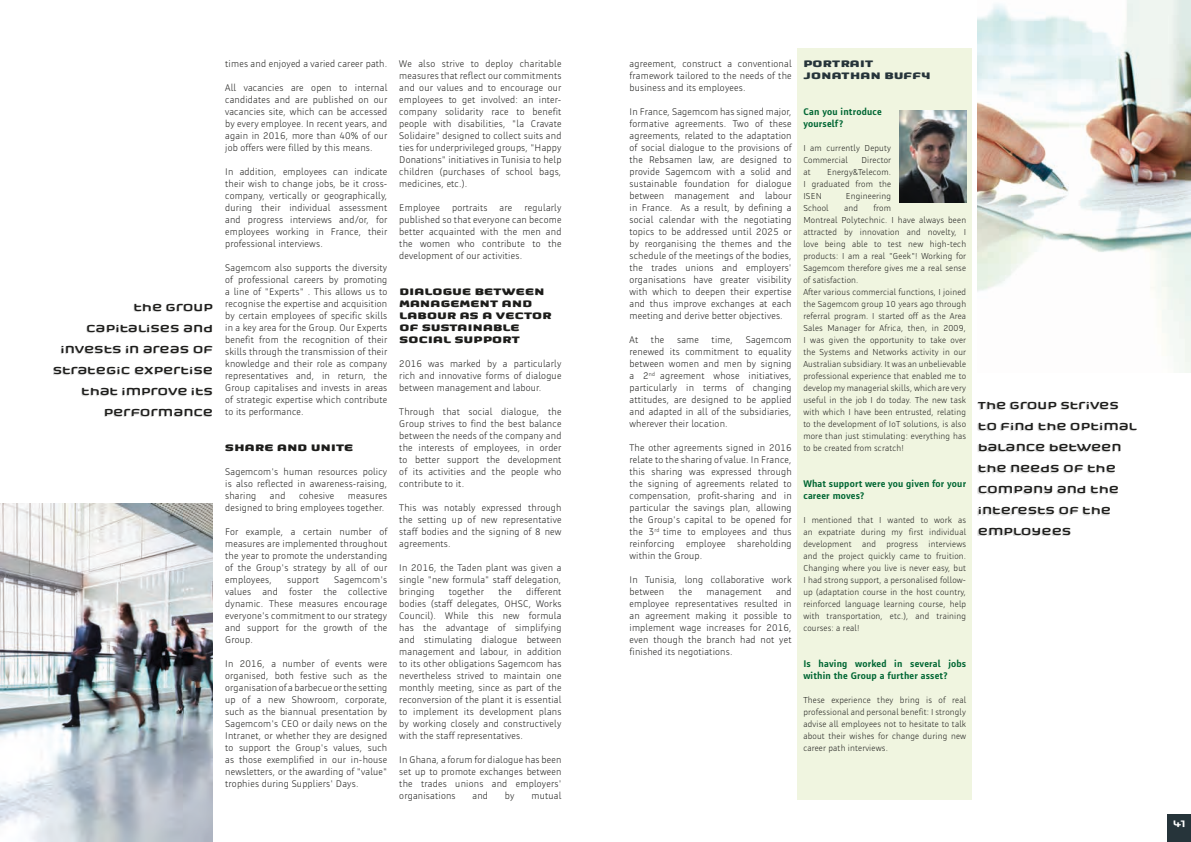
<style>
.page{position:relative;width:1191px;height:842px;background:#fff}
.page>*{position:absolute;margin:0;border:0;box-sizing:border-box;transform-origin:0 0}
.t1{font:13px/21px "Sagemcom Title";color:#1d1d1b}
.t2{font:900 12px/12px "Sagemcom Title";letter-spacing:.03em;color:#1d1d1b}
.t3{font:900 12px/12px "Sagemcom Title";letter-spacing:.03em;color:#26343a}
.t4{font:12px "Sagemcom Title";color:#fff}
.t5{font:300 10px/12px "Sagemcom Type";letter-spacing:.02em;color:#1d1d1b;text-align:justify}
.t6{font:700 10px/12px "Sagemcom Type";letter-spacing:.02em;color:#063}
.t7{font:300 9px/12px "Sagemcom Type";letter-spacing:.02em;color:#1d1d1b;text-align:justify}
</style>
<div class="page">
<div style="left:1167px;top:814px;width:24px;height:28px;background:#26343a"></div>
<div style="left:977px;top:403px;width:159px;height:133px;background:#1d1d1b;opacity:.15"></div>
<img style="left:977px;top:0;width:214px;height:372px">
<img style="left:0;top:503px;width:213px;height:339px">
<div style="left:797px;top:48px;width:174px;height:751px;background:#f0f5e0"></div>
<img style="left:899px;top:111px;width:67px;height:91px">
<div style="left:53px;top:304px;width:158px;height:113px;background:#1d1d1b;opacity:.15"></div>
<h1 class="t1" style="left:53px;top:297px;width:162px;text-align:right">the Group capitalises and invests in areas of strategic expertise that improve its performance</h1>
<p class="t5" style="left:225px;top:58px;width:164px">times and enjoyed a varied career path.</p>
<p class="t5" style="left:225px;top:82px;width:164px">All vacancies are open to internal candidates and are published on our vacancies site, which can be accessed by every employee. In recent years, and again in 2016, more than 40% of our job offers were filled by this means.</p>
<p class="t5" style="left:225px;top:166px;width:164px">In addition, employees can indicate their wish to change jobs, be it cross&shy;company, vertically or geographically, during their individual assessment and progress interviews and/or, for employees working in France, their professional interviews.</p>
<p class="t5" style="left:225px;top:262px;width:164px">Sagemcom also supports the diversity of professional careers by promoting a line of "Experts" . This allows us to recognise the expertise and acquisition by certain employees of specific skills in a key area for the Group. Our Experts benefit from the recognition of their skills through the transmission of their knowledge and their role as company representatives and, in return, the Group capitalises and invests in areas of strategic expertise which contribute to its performance.</p>
<p class="t2" style="left:225px;top:442px;width:129px">SHARE AND UNITE</p>
<p class="t5" style="left:225px;top:466px;width:164px">Sagemcom's human resources policy is also reflected in awareness-raising, sharing</p>
<p class="t5" style="left:270px;top:490px;width:17px">and</p>
<p class="t5" style="left:299px;top:490px;width:37px">cohesive</p>
<p class="t5" style="left:225px;top:490px;width:164px;text-align:right">measures<br>designed to bring employees together.</p>
<p class="t5" style="left:225px;top:526px;width:164px">For example, a certain number of measures are implemented throughout the year to promote the understanding of the Group's strategy by all of our employees,</p>
<p class="t5" style="left:225px;top:574px;width:164px;text-indent:109px">Sagemcom's values and foster the collective dynamic. These measures encourage everyone's commitment to our strategy and support for the growth of the Group.</p>
<p class="t5" style="left:225px;top:658px;width:164px">In 2016, a number of events were organised, both festive such as the organisation of a barbecue or the setting up of a new Showroom, corporate, such as the biannual presentation by Sagemcom's CEO or daily news on the Intranet, or whether they are designed to support the Group's values, such as those exemplified in our in-house newsletters, or the awarding of "value" trophies during Suppliers' Days.</p>
<p class="t5" style="left:287px;top:574px;width:33px">support</p>
<p class="t5" style="left:399px;top:58px;width:164px">We also strive to deploy charitable measures that reflect our commitments and our values and to encourage our employees to get involved: an inter&shy;company solidarity race to benefit people with disabilities, "la Cravate Solidaire" designed to collect suits and ties for underprivileged groups, "Happy Donations" initiatives in Tunisia to help children (purchases of school bags, medicines, etc.).</p>
<p class="t5" style="left:399px;top:202px;width:164px">Employee portraits are regularly published so that everyone can become better acquainted with the men and the women who contribute to the development of our activities.</p>
<p class="t2" style="left:399px;top:286px;width:154px">DIALOGUE BETWEEN<br>MANAGEMENT AND<br>LABOUR AS A VECTOR<br>OF SUSTAINABLE<br>SOCIAL SUPPORT</p>
<p class="t5" style="left:399px;top:358px;width:164px">2016 was marked by a particularly rich and innovative forms of dialogue between management and labour.</p>
<p class="t5" style="left:399px;top:406px;width:164px">Through that social dialogue, the Group strives to find the best balance between the needs of the company and the interests of employees, in order to better support the development of its activities and the people who contribute to it.</p>
<p class="t5" style="left:399px;top:502px;width:164px">This was notably expressed through the setting up of new representative staff bodies and the signing of 8 new agreements.</p>
<p class="t5" style="left:399px;top:562px;width:164px">In 2016, the Taden plant was given a single "new formula" staff delegation, bringing</p>
<p class="t5" style="left:399px;top:586px;width:164px;text-indent:127px">different bodies (staff delegates, OHSC, Works Council). While this new formula has the advantage of simplifying and stimulating dialogue between management and labour, in addition to its other obligations Sagemcom has nevertheless strived to maintain one monthly meeting, since as part of the reconversion of the plant it is essential to implement its development plans by working closely and constructively with the staff representatives.</p>
<p class="t5" style="left:399px;top:754px;width:164px">In Ghana, a forum for dialogue has been set up to promote exchanges between the trades unions and employers' organisations</p>
<p class="t5" style="left:449px;top:586px;width:37px">together</p>
<p class="t5" style="left:498px;top:586px;width:15px">the</p>
<p class="t5" style="left:472px;top:790px;width:17px">and</p>
<p class="t5" style="left:505px;top:790px;width:11px">by</p>
<p class="t5" style="left:531px;top:790px;width:31px">mutual</p>
<p class="t5" style="left:629px;top:58px;width:164px">agreement, construct a conventional framework tailored to the needs of the business and its employees.</p>
<p class="t5" style="left:629px;top:106px;width:164px">In France, Sagemcom has signed major, formative agreements. Two of these agreements, related to the adaptation of social dialogue to the provisions of the Rebsamen law, are designed to provide Sagemcom with a solid and sustainable foundation for dialogue between management and labour in France. As a result, by defining a social calendar with the negotiating topics to be addressed until 2025 or by reorganising the themes and the schedule of the meetings of the bodies, the trades unions and employers' organisations have greater visibility with which to deepen their expertise and thus improve exchanges at each meeting and derive better objectives.</p>
<p class="t5" style="left:629px;top:334px;width:10px">At</p>
<p class="t5" style="left:651px;top:334px;width:15px">the</p>
<p class="t5" style="left:677px;top:334px;width:23px">same</p>
<p class="t5" style="left:711px;top:334px;width:23px">time,</p>
<p class="t5" style="left:629px;top:334px;width:164px;text-indent:116px">Sagemcom renewed its commitment to equality between women and men by signing a 2<sup>nd</sup> agreement whose initiatives, particularly in terms of changing attitudes, are designed to be applied and adapted in all of the subsidiaries, wherever their location.</p>
<p class="t5" style="left:629px;top:442px;width:164px">The other agreements signed in 2016 relate to the sharing of value. In France, this sharing was expressed through the signing of agreements related to compensation, profit-sharing and in particular the savings plan, allowing the Group's capital to be opened for the 3<sup>rd</sup> time to employees and thus reinforcing employee shareholding within the Group.</p>
<p class="t5" style="left:629px;top:574px;width:164px">In Tunisia, long collaborative work between</p>
<p class="t5" style="left:629px;top:586px;width:164px;text-indent:147px">and employee representatives resulted in an agreement making it possible to implement wage increases for 2016, even though the branch had not yet finished its negotiations.</p>
<p class="t5" style="left:679px;top:586px;width:15px">the</p>
<p class="t5" style="left:706px;top:586px;width:57px">management</p>
<p class="t3" style="left:803px;top:58px;width:129px">PORTRAIT<br>JONATHAN BUFFY</p>
<p class="t6" style="left:803px;top:106px;width:80px">Can you introduce yourself?</p>
<p class="t7" style="left:803px;top:142px;width:89px">I am currently Deputy<br>Commercial</p>
<p class="t7" style="left:861px;top:154px;width:31px">Director</p>
<p class="t7" style="left:803px;top:166px;width:89px;text-indent:24px">Energy&amp;Telecom.<br>I graduated from the ISEN</p>
<p class="t7" style="left:803px;top:166px;width:9px">at</p>
<p class="t7" style="left:846px;top:190px;width:47px">Engineering</p>
<p class="t7" style="left:803px;top:202px;width:27px">School</p>
<p class="t7" style="left:844px;top:202px;width:15px">and</p>
<p class="t7" style="left:803px;top:202px;width:164px;text-align:left;text-indent:70px">from<br>Montreal Polytechnic. I have always been attracted by innovation and novelty, I love being able to test new high-tech products: I am a real "Geek"! Working for Sagemcom therefore gives me a real sense of satisfaction.<br>After various commercial functions, I joined the Sagemcom group 10 years ago through referral program. I started off as the Area Sales Manager for Africa, then, in 2009, I was given the opportunity to take over the Systems and Networks activity in our Australian subsidiary. It was an unbelievable professional experience that enabled me to develop my managerial skills, which are very useful in the job I do today. The new task with which I have been entrusted, relating to the development of IoT solutions, is also more than just stimulating: everything has to be created from scratch!</p>
<p class="t6" style="left:803px;top:478px;width:164px">What support were you given for your career moves?</p>
<p class="t7" style="left:803px;top:514px;width:164px">I mentioned that I wanted to work as an expatriate during my first individual development and progress interviews and the project quickly came to fruition.<br>Changing where you live is never easy, but I had strong support, a personalised follow&shy;up (adaptation course in the host country, reinforced language learning course, help with transportation, etc.), and training courses: a real!</p>
<p class="t6" style="left:803px;top:658px;width:164px">Is having worked in several jobs within the Group a further asset?</p>
<p class="t7" style="left:803px;top:694px;width:164px">These experience they bring is of real professional and personal benefit: I strongly advise all employees not to hesitate to talk about their wishes for change during new career path interviews.</p>
<h1 class="t1" style="left:977px;top:395px;width:161px">The Group strives to find the optimal balance between the needs of the company and the interests of the employees</h1>
<p class="t4" style="left:1172px;top:818px;width:15px">41</p>
</div>
